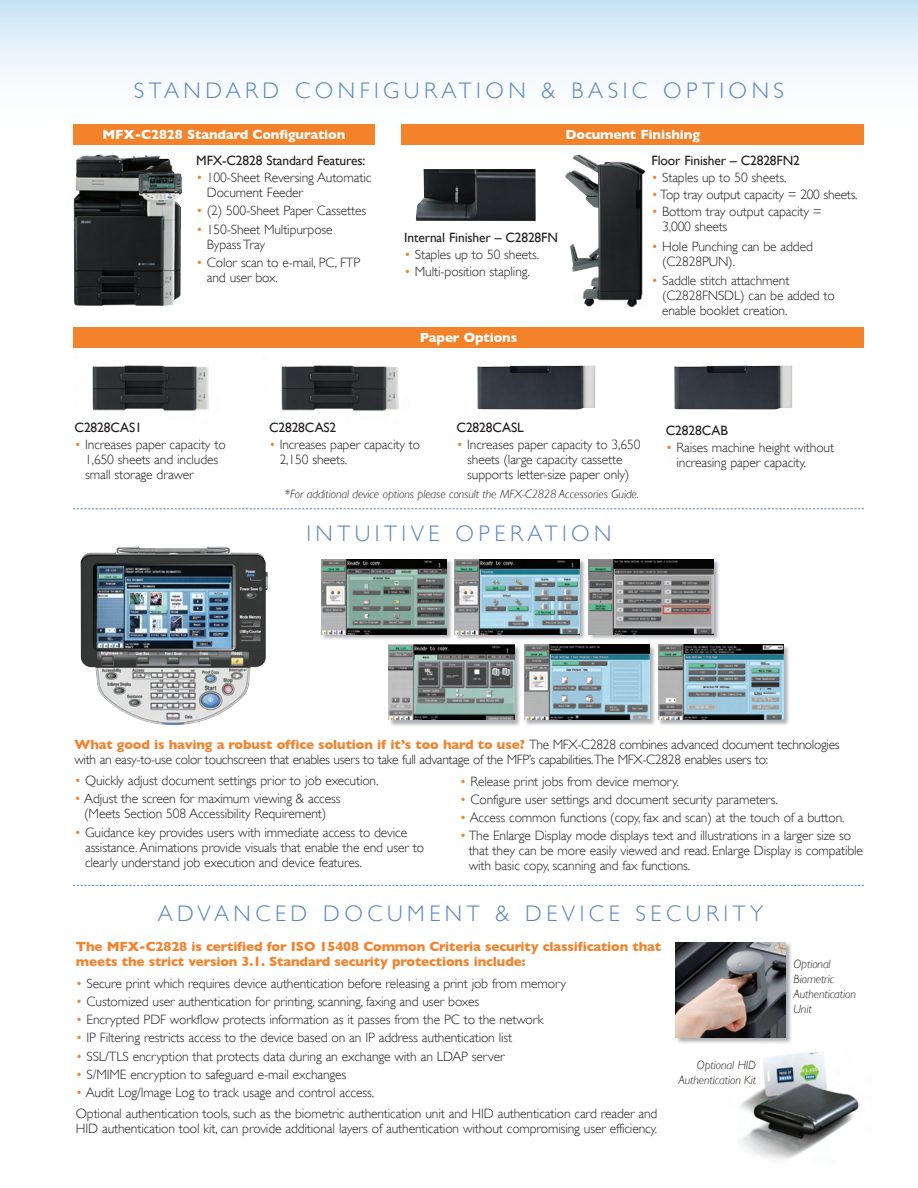
<style>
.page{position:relative;width:918px;height:1188px;background:#fff}
.page>*{position:absolute;margin:0;border:0;box-sizing:border-box;transform-origin:0 0}
.t1{font:300 22.5px "Gill Sans";letter-spacing:.2em;color:#5786c5}
.t2{font:300 13.5px/15px "Gill Sans";letter-spacing:-.01em;color:#231f20}
.t3{font:700 13.5px/15px "Gill Sans";letter-spacing:-.01em;color:#f4822b}
.t4{font:13.5px "Gill Sans";letter-spacing:-.01em;color:#231f20}
.t5{font:700 13.5px "Gill Sans";letter-spacing:-.01em;color:#fff}
.t6{font:italic 300 12px/15px "Gill Sans";letter-spacing:-.01em;color:#231f20}
.s1{color:#f4822b}
.s2{font-weight:700;color:#f4822b}
</style>
<div class="page">
<div style="left:0;top:0;width:918px;height:159px;background:linear-gradient(to bottom,#d2eafa,#fffff9)"></div>
<svg style="left:73px;top:508px;width:791px;height:1px"></svg>
<svg style="left:73px;top:885px;width:791px;height:1px"></svg>
<img style="left:65px;top:154px;width:117px;height:152px">
<img style="left:80px;top:546px;width:188px;height:179px">
<img style="left:321px;top:559px;width:264px;height:80px">
<img style="left:321px;top:559px;width:125px;height:75px">
<img style="left:454px;top:559px;width:126px;height:75px">
<img style="left:588px;top:559px;width:131px;height:80px">
<img style="left:589px;top:559px;width:125px;height:75px">
<img style="left:390px;top:645px;width:130px;height:81px">
<img style="left:389px;top:645px;width:125px;height:75px">
<img style="left:525px;top:645px;width:130px;height:80px">
<img style="left:524px;top:645px;width:125px;height:75px">
<img style="left:659px;top:646px;width:130px;height:79px">
<img style="left:658px;top:645px;width:126px;height:75px">
<img style="left:675px;top:942px;width:116px;height:101px">
<img style="left:676px;top:942px;width:109px;height:96px">
<img style="left:739px;top:1052px;width:120px;height:108px">
<img style="left:281px;top:365px;width:118px;height:46px">
<img style="left:92px;top:365px;width:117px;height:46px">
<img style="left:477px;top:365px;width:118px;height:45px">
<img style="left:674px;top:365px;width:118px;height:45px">
<div style="left:73px;top:327px;width:791px;height:20px;background:#f4822b"></div>
<div style="left:73px;top:124px;width:302px;height:20px;background:#f4822b"></div>
<img style="left:416px;top:169px;width:120px;height:52px">
<img style="left:565px;top:150px;width:87px;height:157px">
<div style="left:402px;top:124px;width:462px;height:20px;background:#f4822b"></div>
<h1 class="t1" style="left:134px;top:78px;width:652px">STANDARD CONFIGURATION &amp; BASIC OPTIONS</h1>
<p class="t5" style="left:102px;top:126px;width:244px">MFX-C2828 Standard Configuration</p>
<p class="t4" style="left:196px;top:152px;width:171px">MFX-C2828 Standard Features:</p>
<p class="t2" style="left:207px;top:170px;width:166px;text-indent:-11px"><span class="s1">•</span> 100-Sheet Reversing Automatic<br>Document Feeder</p>
<p class="t2" style="left:196px;top:203px;width:171px"><span class="s1">•</span> (2) 500-Sheet Paper Cassettes</p>
<p class="t2" style="left:207px;top:222px;width:127px;text-indent:-11px"><span class="s1">•</span> 150-Sheet Multipurpose<br>Bypass Tray</p>
<p class="t2" style="left:207px;top:255px;width:155px;text-indent:-11px"><span class="s1">•</span> Color scan to e-mail, PC, FTP and user box.</p>
<p class="t4" style="left:404px;top:230px;width:155px">Internal Finisher – C2828FN</p>
<p class="t2" style="left:404px;top:247px;width:136px"><span class="s1">•</span> Staples up to 50 sheets.</p>
<p class="t2" style="left:404px;top:264px;width:127px"><span class="s1">•</span> Multi-position stapling.</p>
<p class="t5" style="left:420px;top:329px;width:99px">Paper Options</p>
<p class="t5" style="left:566px;top:126px;width:136px">Document Finishing</p>
<p class="t4" style="left:652px;top:152px;width:150px">Floor Finisher – C2828FN2</p>
<p class="t2" style="left:652px;top:170px;width:136px"><span class="s1">•</span> Staples up to 50 sheets.</p>
<p class="t2" style="left:652px;top:187px;width:208px"><span class="s1">•</span> Top tray output capacity = 200 sheets.</p>
<p class="t2" style="left:662px;top:204px;width:161px;text-indent:-11px"><span class="s1">•</span> Bottom tray output capacity =<br>3,000 sheets</p>
<p class="t2" style="left:662px;top:239px;width:152px;text-indent:-11px"><span class="s1">•</span> Hole Punching can be added (C2828PUN).</p>
<p class="t2" style="left:662px;top:273px;width:174px;text-indent:-11px"><span class="s1">•</span> Saddle stitch attachment (C2828FNSDL) can be added to enable booklet creation.</p>
<p class="t4" style="left:75px;top:419px;width:69px">C2828CAS1</p>
<p class="t2" style="left:85px;top:437px;width:142px;text-indent:-11px"><span class="s1">•</span> Increases paper capacity to<br>1,650 sheets and includes small storage drawer</p>
<p class="t4" style="left:269px;top:419px;width:69px">C2828CAS2</p>
<p class="t2" style="left:280px;top:437px;width:142px;text-indent:-11px"><span class="s1">•</span> Increases paper capacity to<br>2,150 sheets.</p>
<p class="t4" style="left:457px;top:419px;width:69px">C2828CASL</p>
<p class="t2" style="left:457px;top:437px;width:185px;text-align:center"><span class="s1">•</span> Increases paper capacity to 3,650 sheets (large capacity cassette supports letter-size paper only)</p>
<p class="t6" style="left:285px;top:487px;width:356px">*For additional device options please consult the MFX-C2828 Accessories Guide.</p>
<h1 class="t1" style="left:306px;top:520px;width:307px">INTUITIVE OPERATION</h1>
<p class="t4" style="left:666px;top:422px;width:64px">C2828CAB</p>
<p class="t2" style="left:677px;top:440px;width:159px;text-indent:-11px"><span class="s1">•</span> Raises machine height without increasing paper capacity.</p>
<p class="t2" style="left:74px;top:737px;width:767px"><span class="s2">What good is having a robust office solution if it’s too hard to use?</span> The MFX-C2828 combines advanced document technologies with an easy-to-use color touchscreen that enables users to take full advantage of the MFP’s capabilities.The MFX-C2828 enables users to:</p>
<p class="t2" style="left:74px;top:773px;width:306px"><span class="s1">•</span> Quickly adjust document settings prior to job execution.</p>
<p class="t2" style="left:74px;top:791px;width:268px;text-align:center"><span class="s1">•</span> Adjust the screen for maximum viewing &amp; access (Meets Section 508 Accessibility Requirement)</p>
<p class="t2" style="left:85px;top:825px;width:340px;text-indent:-11px"><span class="s1">•</span> Guidance key provides users with immediate access to device assistance. Animations provide visuals that enable the end user to clearly understand job execution and device features.</p>
<p class="t2" style="left:460px;top:774px;width:221px"><span class="s1">•</span> Release print jobs from device memory.</p>
<p class="t2" style="left:460px;top:792px;width:319px"><span class="s1">•</span> Configure user settings and document security parameters.</p>
<p class="t2" style="left:460px;top:810px;width:386px"><span class="s1">•</span> Access common functions (copy, fax and scan) at the touch of a button.</p>
<p class="t2" style="left:469px;top:828px;width:396px;text-indent:-9px"><span class="s1">•</span> The Enlarge Display mode displays text and illustrations in a larger size so that they can be more easily viewed and read. Enlarge Display is compatible with basic copy, scanning and fax functions.</p>
<h1 class="t1" style="left:158px;top:901px;width:607px">ADVANCED DOCUMENT &amp; DEVICE SECURITY</h1>
<p class="t3" style="left:76px;top:939px;width:587px">The MFX-C2828 is certified for ISO 15408 Common Criteria security classification that meets the strict version 3.1. Standard security protections include:</p>
<p class="t2" style="left:76px;top:976px;width:492px"><span class="s1">•</span> Secure print which requires device authentication before releasing a print job from memory</p>
<p class="t2" style="left:76px;top:994px;width:405px"><span class="s1">•</span> Customized user authentication for printing, scanning, faxing and user boxes</p>
<p class="t2" style="left:76px;top:1012px;width:469px"><span class="s1">•</span> Encrypted PDF workflow protects information as it passes from the PC to the network</p>
<p class="t2" style="left:76px;top:1030px;width:438px"><span class="s1">•</span> IP Filtering restricts access to the device based on an IP address authentication list</p>
<p class="t2" style="left:76px;top:1049px;width:430px"><span class="s1">•</span> SSL/TLS encryption that protects data during an exchange with an LDAP server</p>
<p class="t2" style="left:76px;top:1067px;width:272px"><span class="s1">•</span> S/MIME encryption to safeguard e-mail exchanges</p>
<p class="t2" style="left:76px;top:1082px;width:583px;line-height:21.5px"><span class="s1">•</span> Audit Log/Image Log to track usage and control access.<br>Optional authentication tools, such as the biometric authentication unit and HID authentication card reader and</p>
<p class="t2" style="left:76px;top:1121px;width:583px">HID authentication tool kit, can provide additional layers of authentication without compromising user efficiency.</p>
<p class="t6" style="left:678px;top:1057px;width:79px;text-align:right">Optional HID<br>Authentication Kit</p>
<p class="t6" style="left:793px;top:956px;width:64px">Optional<br>Biometric<br>Authentication<br>Unit</p>
</div>
